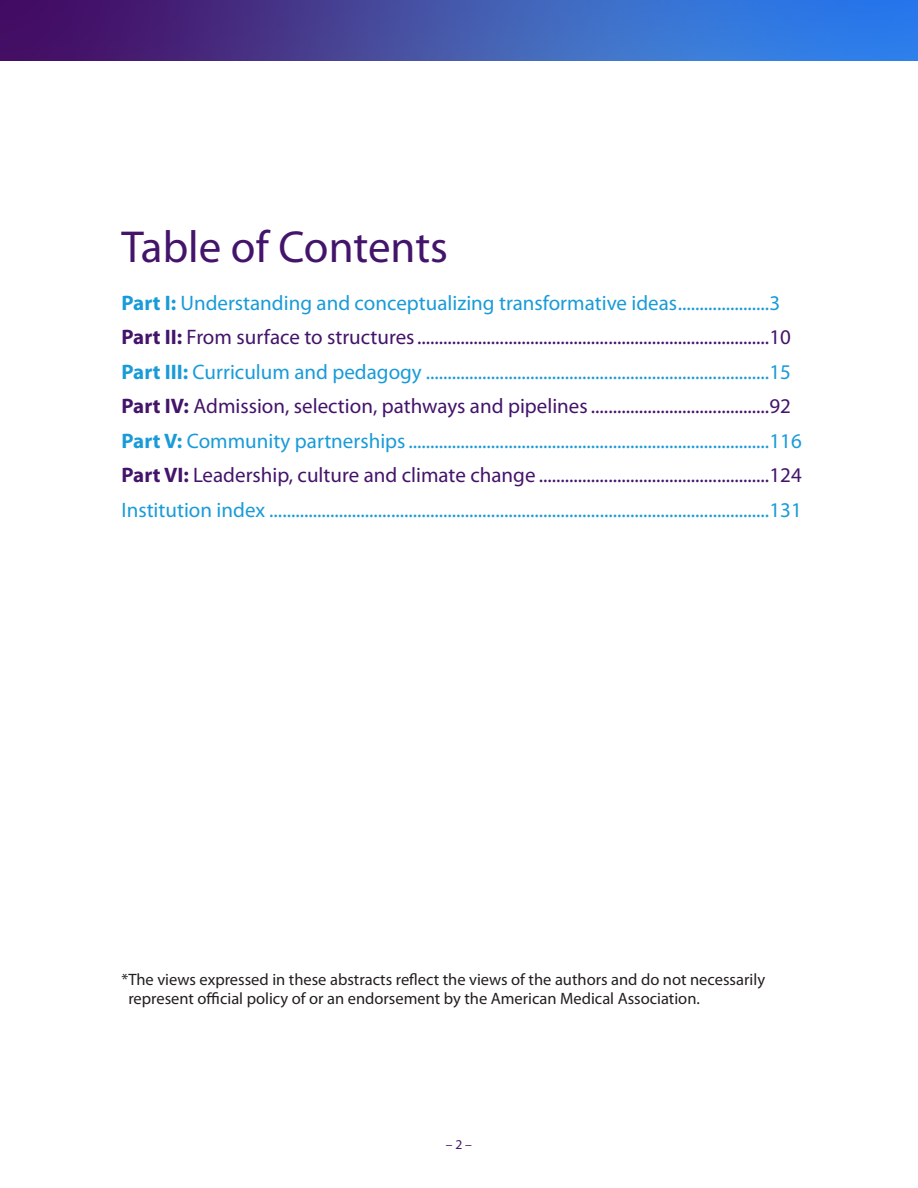
<style>
.page{position:relative;width:918px;height:1188px;background:#fff}
.page>*{position:absolute;margin:0;border:0;box-sizing:border-box;transform-origin:0 0}
.t1{font:45px "Myriad Pro";color:#44146b}
.t2{font:21px "Myriad Pro";color:#199bd8}
.t3{font:21px "Myriad Pro";color:#44146b}
.t4{font:16.5px/19.5px "Myriad Pro";color:#231f20}
.t5{font:13.5px "Myriad Pro";color:#44146b}
.s1{font-weight:700}
</style>
<div class="page">
<svg style="left:0;top:0;width:918px;height:60px;background:#3f50aa"></svg>
<p class="t1" style="left:122px;top:219px;width:328px">Table of Contents</p>
<p class="t2" style="left:122px;top:290px;width:660px"><span class="s1">Part I:</span> Understanding and conceptualizing transformative ideas.....................3</p>
<p class="t3" style="left:122px;top:324px;width:671px"><span class="s1">Part II:</span> From surface to structures.................................................................................10</p>
<p class="t2" style="left:122px;top:359px;width:671px"><span class="s1">Part III:</span> Curriculum and pedagogy ...............................................................................15</p>
<p class="t3" style="left:122px;top:393px;width:671px"><span class="s1">Part IV:</span> Admission, selection, pathways and pipelines.........................................92</p>
<p class="t2" style="left:122px;top:428px;width:682px"><span class="s1">Part V:</span> Community partnerships...................................................................................116</p>
<p class="t3" style="left:122px;top:462px;width:682px"><span class="s1">Part VI:</span> Leadership, culture and climate change .....................................................124</p>
<p class="t2" style="left:122px;top:497px;width:682px">Institution index ...................................................................................................................131</p>
<p class="t4" style="left:128px;top:969px;width:638px;text-indent:-7px">*The views expressed in these abstracts reflect the views of the authors and do not necessarily represent official policy of or an endorsement by the American Medical Association.</p>
<p class="t5" style="left:446px;top:1136px;width:28px">– 2 –</p>
</div>
